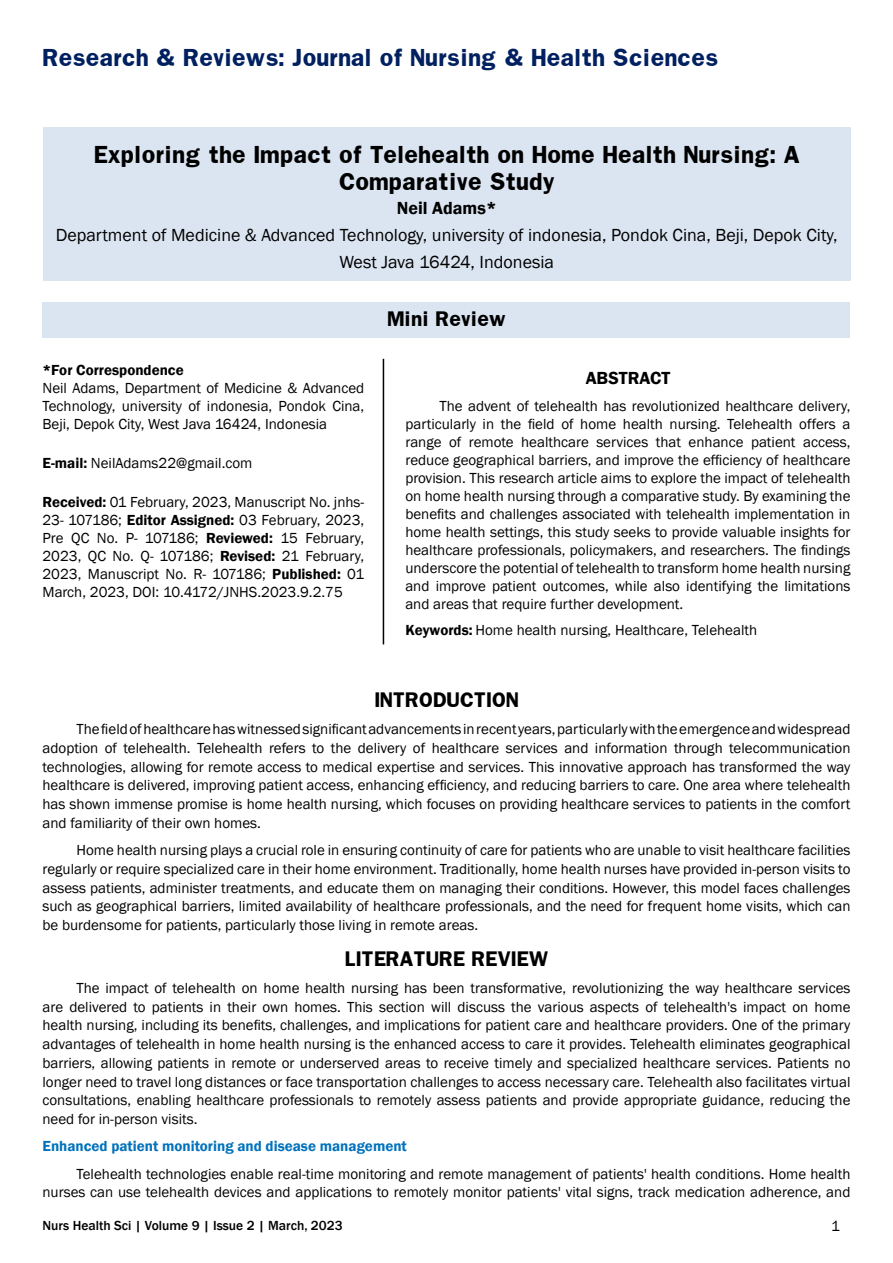
<style>
.page{position:relative;width:893px;height:1263px;background:#fff}
.page>*{position:absolute;margin:0;border:0;box-sizing:border-box;transform-origin:0 0}
.t1{font:700 21px/27px "Franklin";color:#000;text-align:center}
.t2{font:700 21px "Franklin";color:#002060}
.t3{font:18px/27px "Franklin Gothic";color:#000;text-align:center}
.t4{font:700 18px "Franklin";color:#000}
.t5{font:600 18px "Franklin Gothic";color:#000}
.t6{font:15px/18px "Franklin Gothic";color:#000;text-align:justify}
.t7{font:600 15px "Franklin Gothic";color:#0072bc}
.t8{font:600 15px "Franklin Gothic";color:#000}
.t9{font:500 13.5px "Franklin Gothic";color:#000}
.s1{font-weight:600}
</style>
<div class="page">
<div style="left:43px;top:128px;width:808px;height:153px;background:#dbe5f1"></div>
<div style="left:43px;top:302px;width:807px;height:35px;background:#dbe5f1"></div>
<hr style="left:383px;top:359px;width:1px;height:285px;background:#000">
<h1 class="t2" style="left:43px;top:43px;width:677px">Research &amp; Reviews: Journal of Nursing &amp; Health Sciences</h1>
<h1 class="t1" style="left:94px;top:141px;width:708px">Exploring the Impact of Telehealth on Home Health Nursing: A<br>Comparative Study</h1>
<p class="t5" style="left:397px;top:197px;width:101px">Neil Adams*</p>
<p class="t3" style="left:56px;top:222px;width:783px">Department of Medicine &amp; Advanced Technology, university of indonesia, Pondok Cina, Beji, Depok City,<br>West Java 16424, Indonesia</p>
<p class="t8" style="left:43px;top:361px;width:143px">*For Correspondence</p>
<p class="t6" style="left:43px;top:379px;width:323px">Neil Adams, Department of Medicine &amp; Advanced Technology, university of indonesia, Pondok Cina, Beji, Depok City, West Java 16424, Indonesia</p>
<p class="t6" style="left:43px;top:454px;width:211px"><span class="s1">E-mail:</span> NeilAdams22@gmail.com</p>
<p class="t6" style="left:43px;top:494px;width:323px"><span class="s1">Received:</span> 01 February, 2023, Manuscript No. jnhs-23- 107186; <span class="s1">Editor Assigned:</span> 03 February, 2023, Pre QC No. P- 107186; <span class="s1">Reviewed:</span> 15 February, 2023, QC No. Q- 107186; <span class="s1">Revised:</span> 21 February, 2023, Manuscript No. R- 107186; <span class="s1">Published:</span> 01<br>March, 2023, DOI: 10.4172/JNHS.2023.9.2.75</p>
<p class="t4" style="left:387px;top:307px;width:120px">Mini Review</p>
<p class="t5" style="left:586px;top:367px;width:86px">ABSTRACT</p>
<p class="t6" style="left:405px;top:397px;width:447px;text-indent:34px">The advent of telehealth has revolutionized healthcare delivery, particularly in the field of home health nursing. Telehealth offers a range of remote healthcare services that enhance patient access, reduce geographical barriers, and improve the efficiency of healthcare provision. This research article aims to explore the impact of telehealth on home health nursing through a comparative study. By examining the benefits and challenges associated with telehealth implementation in home health settings, this study seeks to provide valuable insights for healthcare professionals, policymakers, and researchers. The findings underscore the potential of telehealth to transform home health nursing and improve patient outcomes, while also identifying the limitations and areas that require further development.</p>
<p class="t6" style="left:405px;top:622px;width:353px"><span class="s1">Keywords:</span> Home health nursing, Healthcare, Telehealth</p>
<p class="t4" style="left:374px;top:687px;width:146px">INTRODUCTION</p>
<p class="t6" style="left:43px;top:720px;width:809px;line-height:18.8px;text-indent:34px">The field of healthcare has witnessed significant advancements in recent years, particularly with the emergence and widespread adoption of telehealth. Telehealth refers to the delivery of healthcare services and information through telecommunication technologies, allowing for remote access to medical expertise and services. This innovative approach has transformed the way healthcare is delivered, improving patient access, enhancing efficiency, and reducing barriers to care. One area where telehealth has shown immense promise is home health nursing, which focuses on providing healthcare services to patients in the comfort and familiarity of their own homes.</p>
<p class="t6" style="left:43px;top:841px;width:809px;line-height:18.8px;text-indent:34px">Home health nursing plays a crucial role in ensuring continuity of care for patients who are unable to visit healthcare facilities regularly or require specialized care in their home environment. Traditionally, home health nurses have provided in-person visits to assess patients, administer treatments, and educate them on managing their conditions. However, this model faces challenges such as geographical barriers, limited availability of healthcare professionals, and the need for frequent home visits, which can be burdensome for patients, particularly those living in remote areas.</p>
<p class="t4" style="left:345px;top:946px;width:205px">LITERATURE REVIEW</p>
<p class="t6" style="left:43px;top:979px;width:809px;line-height:18.8px;text-indent:34px">The impact of telehealth on home health nursing has been transformative, revolutionizing the way healthcare services are delivered to patients in their own homes. This section will discuss the various aspects of telehealth's impact on home health nursing, including its benefits, challenges, and implications for patient care and healthcare providers. One of the primary advantages of telehealth in home health nursing is the enhanced access to care it provides. Telehealth eliminates geographical barriers, allowing patients in remote or underserved areas to receive timely and specialized healthcare services. Patients no longer need to travel long distances or face transportation challenges to access necessary care. Telehealth also facilitates virtual consultations, enabling healthcare professionals to remotely assess patients and provide appropriate guidance, reducing the need for in-person visits.</p>
<p class="t7" style="left:43px;top:1137px;width:366px">Enhanced patient monitoring and disease management</p>
<p class="t6" style="left:43px;top:1164px;width:809px;line-height:18.8px;text-align:right">Telehealth technologies enable real-time monitoring and remote management of patients' health conditions. Home health nurses can use telehealth devices and applications to remotely monitor patients' vital signs, track medication adherence, and</p>
<p class="t9" style="left:43px;top:1217px;width:302px">Nurs Health Sci | Volume 9 | Issue 2 | March, 2023</p>
<p class="t6" style="left:831px;top:1217px;width:10px">1</p>
</div>
